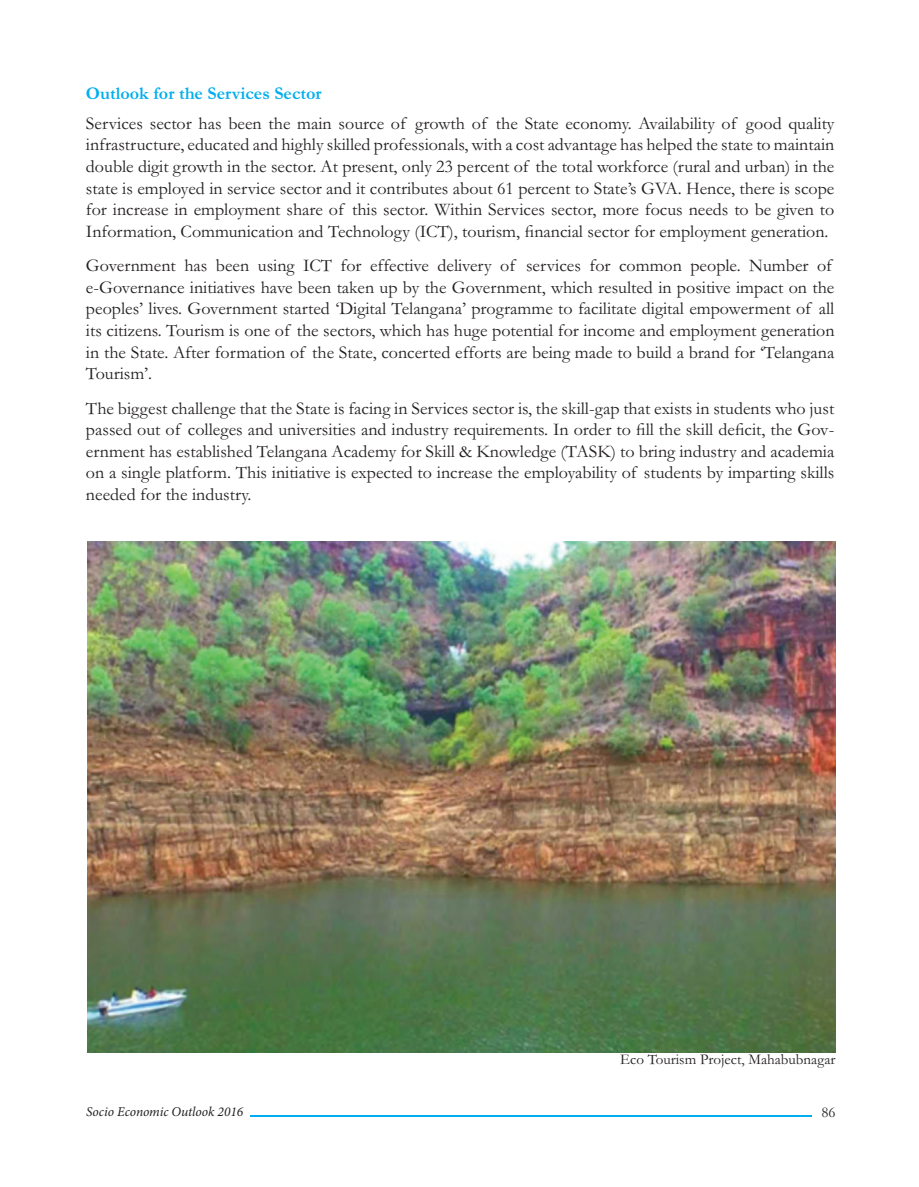
<style>
.page{position:relative;width:919px;height:1187px;background:#fff}
.page>*{position:absolute;margin:0;border:0;box-sizing:border-box;transform-origin:0 0}
.t1{font:18px/21.6px "Garamond";color:#231f20;text-align:justify}
.t2{font:700 18px "Garamond";color:#00aeef}
.t3{font:15px "Garamond";color:#231f20}
.t4{font:italic 13.5px "Minion Pro";color:#231f20}
</style>
<div class="page">
<hr style="left:251px;top:1115px;width:561px;height:2px;background:#00aeef">
<img style="left:88px;top:542px;width:747px;height:510px">
<p class="t2" style="left:86px;top:86px;width:237px">Outlook for the Services Sector</p>
<p class="t1" style="left:86px;top:114px;width:749px">Services sector has been the main source of growth of the State economy. Availability of good quality infrastructure, educated and highly skilled professionals, with a cost advantage has helped the state to maintain double digit growth in the sector. At present, only 23 percent of the total workforce (rural and urban) in the state is employed in service sector and it contributes about 61 percent to State’s GVA. Hence, there is scope for increase in employment share of this sector. Within Services sector, more focus needs to be given to Information, Communication and Technology (ICT), tourism, financial sector for employment generation.</p>
<p class="t1" style="left:86px;top:257px;width:750px;text-align:left">Government has been using ICT for effective delivery of services for common people. Number of e-Governance initiatives have been taken up by the Government, which resulted in positive impact on the peoples’ lives. Government started ‘Digital Telangana’ programme to facilitate digital empowerment of all its citizens. Tourism is one of the sectors, which has huge potential for income and employment generation in the State. After formation of the State, concerted efforts are being made to build a brand for ‘Telangana Tourism’.</p>
<p class="t1" style="left:86px;top:399px;width:749px">The biggest challenge that the State is facing in Services sector is, the skill-gap that exists in students who just passed out of colleges and universities and industry requirements. In order to fill the skill deficit, the Gov&shy;ernment has established Telangana Academy for Skill &amp; Knowledge (TASK) to bring industry and academia on a single platform. This initiative is expected to increase the employability of students by imparting skills needed for the industry.</p>
<p class="t3" style="left:620px;top:1054px;width:217px">Eco Tourism Project, Mahabubnagar</p>
<p class="t4" style="left:86px;top:1103px;width:159px">Socio Economic Outlook 2016</p>
<p class="t3" style="left:821px;top:1107px;width:16px">86</p>
</div>
